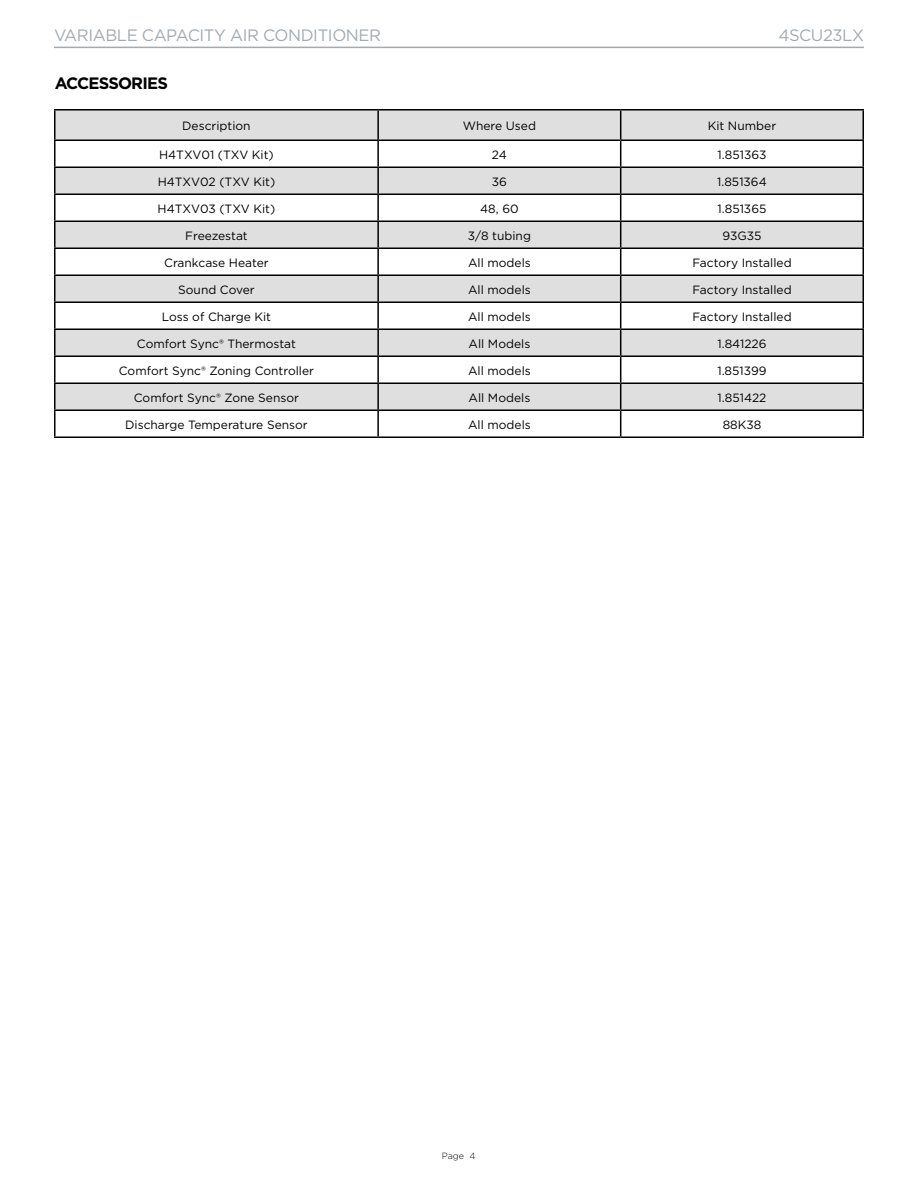
<style>
.page{position:relative;width:918px;height:1188px;background:#fff}
.page>*{position:absolute;margin:0;border:0;box-sizing:border-box;transform-origin:0 0}
.t1{font:16.5px "Gotham";letter-spacing:-.025em;color:#a1abb2}
.t2{font:700 16.5px "Gotham";letter-spacing:-.05em;color:#000}
.t3{font:12px "Gotham";color:#000}
.t4{font:300 9px "Gotham";color:#000}
</style>
<div class="page">
<hr style="left:54px;top:47px;width:405px;height:1px;background:#a1abb2">
<hr style="left:459px;top:47px;width:405px;height:1px;background:#a1abb2">
<svg style="left:56px;top:111px;width:806px;height:298px;fill:#dfdfdf"></svg>
<hr style="left:54px;top:111px;width:2px;height:29px;background:#000">
<hr style="left:377px;top:111px;width:2px;height:29px;background:#000">
<hr style="left:862px;top:111px;width:2px;height:29px;background:#000">
<hr style="left:54px;top:140px;width:324px;height:1px;background:#000">
<hr style="left:54px;top:141px;width:2px;height:26px;background:#000">
<hr style="left:378px;top:140px;width:243px;height:1px;background:#000">
<hr style="left:377px;top:141px;width:2px;height:26px;background:#000">
<hr style="left:621px;top:140px;width:243px;height:1px;background:#000">
<hr style="left:862px;top:141px;width:2px;height:26px;background:#000">
<hr style="left:54px;top:167px;width:324px;height:1px;background:#000">
<hr style="left:54px;top:168px;width:2px;height:26px;background:#000">
<hr style="left:378px;top:167px;width:243px;height:1px;background:#000">
<hr style="left:377px;top:168px;width:2px;height:26px;background:#000">
<hr style="left:621px;top:167px;width:243px;height:1px;background:#000">
<hr style="left:862px;top:168px;width:2px;height:26px;background:#000">
<hr style="left:54px;top:194px;width:324px;height:1px;background:#000">
<hr style="left:54px;top:195px;width:2px;height:26px;background:#000">
<hr style="left:378px;top:194px;width:243px;height:1px;background:#000">
<hr style="left:377px;top:195px;width:2px;height:26px;background:#000">
<hr style="left:621px;top:194px;width:243px;height:1px;background:#000">
<hr style="left:862px;top:195px;width:2px;height:26px;background:#000">
<hr style="left:54px;top:221px;width:324px;height:1px;background:#000">
<hr style="left:54px;top:222px;width:2px;height:25px;background:#000">
<hr style="left:378px;top:221px;width:243px;height:1px;background:#000">
<hr style="left:377px;top:222px;width:2px;height:25px;background:#000">
<hr style="left:621px;top:221px;width:243px;height:1px;background:#000">
<hr style="left:862px;top:222px;width:2px;height:25px;background:#000">
<hr style="left:54px;top:247px;width:324px;height:2px;background:#000">
<hr style="left:54px;top:249px;width:2px;height:25px;background:#000">
<hr style="left:378px;top:247px;width:243px;height:2px;background:#000">
<hr style="left:377px;top:249px;width:2px;height:25px;background:#000">
<hr style="left:621px;top:247px;width:243px;height:2px;background:#000">
<hr style="left:862px;top:249px;width:2px;height:25px;background:#000">
<hr style="left:54px;top:274px;width:324px;height:2px;background:#000">
<hr style="left:54px;top:276px;width:2px;height:25px;background:#000">
<hr style="left:378px;top:274px;width:243px;height:2px;background:#000">
<hr style="left:377px;top:276px;width:2px;height:25px;background:#000">
<hr style="left:621px;top:274px;width:243px;height:2px;background:#000">
<hr style="left:862px;top:276px;width:2px;height:25px;background:#000">
<hr style="left:54px;top:301px;width:324px;height:2px;background:#000">
<hr style="left:54px;top:303px;width:2px;height:25px;background:#000">
<hr style="left:378px;top:301px;width:243px;height:2px;background:#000">
<hr style="left:377px;top:303px;width:2px;height:25px;background:#000">
<hr style="left:621px;top:301px;width:243px;height:2px;background:#000">
<hr style="left:862px;top:303px;width:2px;height:25px;background:#000">
<hr style="left:54px;top:328px;width:324px;height:2px;background:#000">
<hr style="left:54px;top:330px;width:2px;height:25px;background:#000">
<hr style="left:378px;top:328px;width:243px;height:2px;background:#000">
<hr style="left:377px;top:330px;width:2px;height:25px;background:#000">
<hr style="left:621px;top:328px;width:243px;height:2px;background:#000">
<hr style="left:862px;top:330px;width:2px;height:25px;background:#000">
<hr style="left:54px;top:355px;width:324px;height:2px;background:#000">
<hr style="left:54px;top:357px;width:2px;height:25px;background:#000">
<hr style="left:378px;top:355px;width:243px;height:2px;background:#000">
<hr style="left:377px;top:357px;width:2px;height:25px;background:#000">
<hr style="left:621px;top:355px;width:243px;height:2px;background:#000">
<hr style="left:862px;top:357px;width:2px;height:25px;background:#000">
<hr style="left:54px;top:382px;width:324px;height:2px;background:#000">
<hr style="left:54px;top:384px;width:2px;height:25px;background:#000">
<hr style="left:378px;top:382px;width:243px;height:2px;background:#000">
<hr style="left:377px;top:384px;width:2px;height:25px;background:#000">
<hr style="left:621px;top:382px;width:243px;height:2px;background:#000">
<hr style="left:862px;top:384px;width:2px;height:25px;background:#000">
<hr style="left:54px;top:409px;width:324px;height:2px;background:#000">
<hr style="left:54px;top:411px;width:2px;height:25px;background:#000">
<hr style="left:378px;top:409px;width:243px;height:2px;background:#000">
<hr style="left:377px;top:411px;width:2px;height:25px;background:#000">
<hr style="left:621px;top:409px;width:243px;height:2px;background:#000">
<svg style="left:620px;top:111px;width:1px;height:325px"></svg>
<hr style="left:862px;top:411px;width:2px;height:25px;background:#000">
<hr style="left:54px;top:436px;width:324px;height:2px;background:#000">
<hr style="left:378px;top:436px;width:243px;height:2px;background:#000">
<hr style="left:621px;top:436px;width:243px;height:2px;background:#000">
<hr style="left:54px;top:109px;width:324px;height:2px;background:#000">
<hr style="left:378px;top:109px;width:243px;height:2px;background:#000">
<hr style="left:621px;top:109px;width:243px;height:2px;background:#000">
<h1 class="t1" style="left:54px;top:25px;width:329px">VARIABLE CAPACITY AIR CONDITIONER</h1>
<h1 class="t1" style="left:778px;top:25px;width:87px">4SCU23LX</h1>
<h1 class="t2" style="left:55px;top:72px;width:115px">ACCESSORIES</h1>
<p class="t3" style="left:182px;top:118px;width:70px">Description</p>
<p class="t3" style="left:463px;top:118px;width:75px">Where Used</p>
<p class="t3" style="left:708px;top:118px;width:70px">Kit Number</p>
<p class="t3" style="left:159px;top:147px;width:116px">H4TXV01 (TXV Kit)</p>
<p class="t3" style="left:492px;top:147px;width:16px">24</p>
<p class="t3" style="left:718px;top:147px;width:50px">1.851363</p>
<p class="t3" style="left:158px;top:174px;width:119px">H4TXV02 (TXV Kit)</p>
<p class="t3" style="left:492px;top:174px;width:17px">36</p>
<p class="t3" style="left:717px;top:174px;width:51px">1.851364</p>
<p class="t3" style="left:158px;top:201px;width:119px">H4TXV03 (TXV Kit)</p>
<p class="t3" style="left:480px;top:201px;width:40px">48, 60</p>
<p class="t3" style="left:718px;top:201px;width:50px">1.851365</p>
<p class="t3" style="left:185px;top:228px;width:64px">Freezestat</p>
<p class="t3" style="left:468px;top:228px;width:65px">3/8 tubing</p>
<p class="t3" style="left:722px;top:228px;width:41px">93G35</p>
<p class="t3" style="left:164px;top:255px;width:106px">Crankcase Heater</p>
<p class="t3" style="left:468px;top:255px;width:64px">All models</p>
<p class="t3" style="left:692px;top:255px;width:101px">Factory Installed</p>
<p class="t3" style="left:178px;top:282px;width:78px">Sound Cover</p>
<p class="t3" style="left:468px;top:282px;width:64px">All models</p>
<p class="t3" style="left:692px;top:282px;width:101px">Factory Installed</p>
<p class="t3" style="left:162px;top:309px;width:111px">Loss of Charge Kit</p>
<p class="t3" style="left:468px;top:309px;width:64px">All models</p>
<p class="t3" style="left:692px;top:309px;width:101px">Factory Installed</p>
<p class="t3" style="left:137px;top:336px;width:161px">Comfort Sync® Thermostat</p>
<p class="t3" style="left:469px;top:336px;width:63px">All Models</p>
<p class="t3" style="left:717px;top:336px;width:51px">1.841226</p>
<p class="t3" style="left:119px;top:363px;width:197px">Comfort Sync® Zoning Controller</p>
<p class="t3" style="left:468px;top:363px;width:64px">All models</p>
<p class="t3" style="left:717px;top:363px;width:51px">1.851399</p>
<p class="t3" style="left:134px;top:390px;width:167px">Comfort Sync® Zone Sensor</p>
<p class="t3" style="left:469px;top:390px;width:63px">All Models</p>
<p class="t3" style="left:718px;top:390px;width:50px">1.851422</p>
<p class="t3" style="left:125px;top:417px;width:184px">Discharge Temperature Sensor</p>
<p class="t3" style="left:468px;top:417px;width:64px">All models</p>
<p class="t3" style="left:723px;top:417px;width:40px">88K38</p>
<p class="t4" style="left:442px;top:1150px;width:35px">Page 4</p>
</div>
